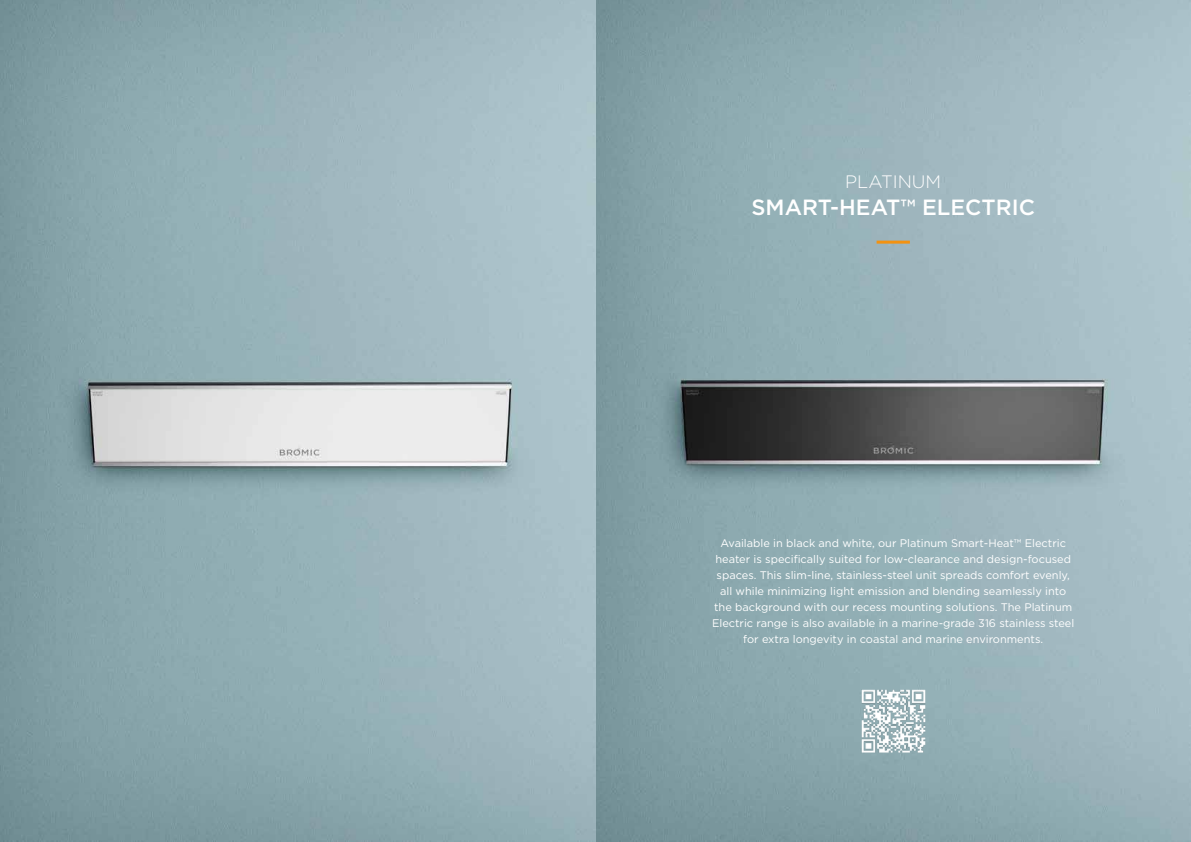
<style>
.page{position:relative;width:1191px;height:842px;background:#fff}
.page>*{position:absolute;margin:0;border:0;box-sizing:border-box;transform-origin:0 0}
.t1{font:500 22px "Gotham";color:#fff}
.t2{font:300 18px "Gotham";color:#fff}
.t3{font:11px/16px "Gotham";color:#fff;text-align:center}
</style>
<div class="page">
<img style="left:595px;top:0;width:596px;height:842px">
<svg style="left:0;top:0;width:595px;height:842px;background:#98b1b7"></svg>
<hr style="left:876px;top:241px;width:34px;height:3px;background:#f39211">
<img style="left:857px;top:684px;width:73px;height:74px">
<h2 class="t2" style="left:845px;top:174px;width:97px">PLATINUM</h2>
<h1 class="t1" style="left:751px;top:197px;width:285px">SMART-HEAT™ ELECTRIC</h1>
<p class="t3" style="left:712px;top:536px;width:364px">Available in black and white, our Platinum Smart-Heat™ Electric heater is specifically suited for low-clearance and design-focused spaces. This slim-line, stainless-steel unit spreads comfort evenly, all while minimizing light emission and blending seamlessly into the background with our recess mounting solutions. The Platinum Electric range is also available in a marine-grade 316 stainless steel for extra longevity in coastal and marine environments.</p>
</div>
